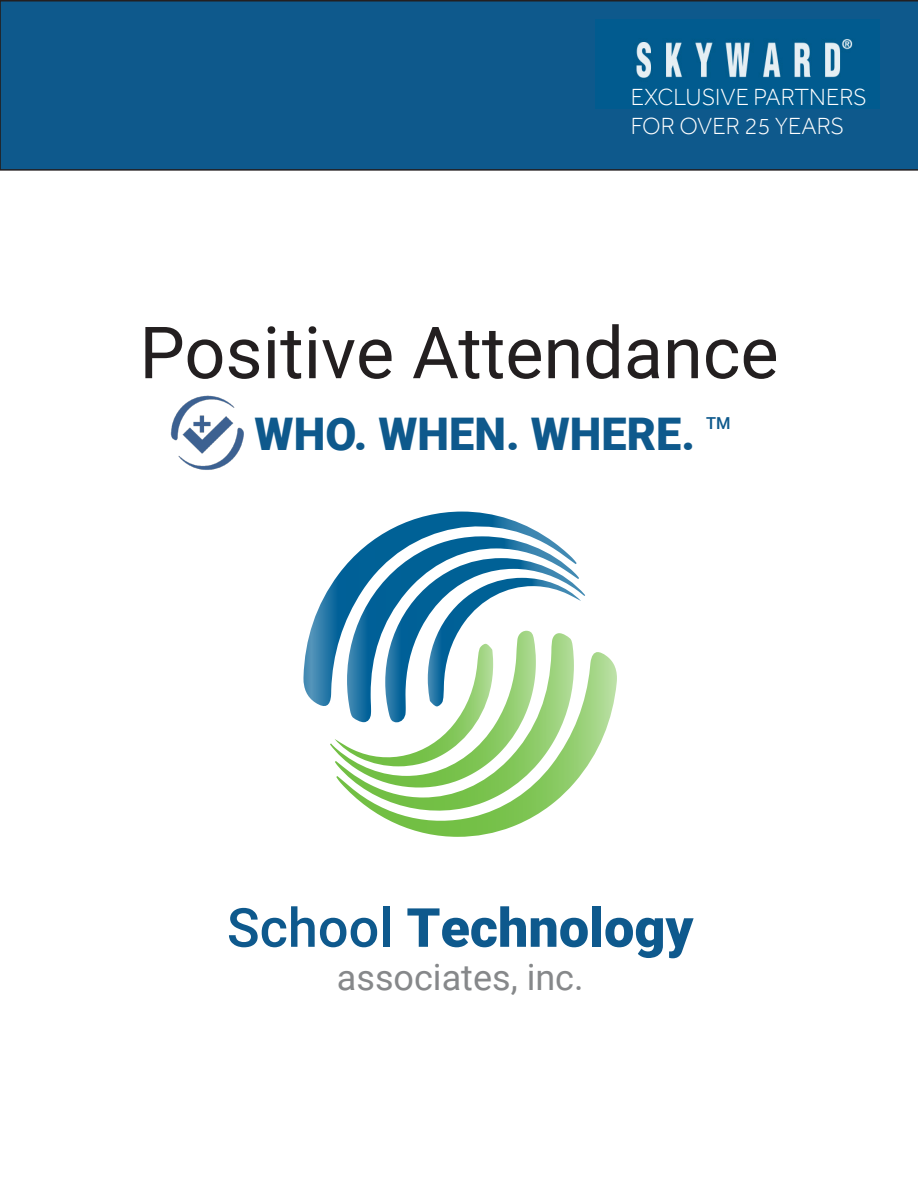
<style>
.page{position:relative;width:918px;height:1188px;background:#fff}
.page>*{position:absolute;margin:0;border:0;box-sizing:border-box;transform-origin:0 0}
.t1{font:72px "Roboto";color:#231f20}
.t2{font:900 54px "Roboto";color:#0e598d}
.t3{font:900 45px "Roboto";color:#0e598c}
.t4{font:36px "Roboto";color:#86888a}
.t5{font:300 24px "Effra";color:#fff}
.t6{font:500 16.5px "Roboto";color:#0e598c}
.s1{font-weight:500}
</style>
<div class="page">
<div style="left:0;top:0;width:918px;height:171px;background:#0e598c"></div>
<img style="left:596px;top:20px;width:284px;height:89px">
<img style="left:373px;top:657px;width:244px;height:180px">
<img style="left:345px;top:722px;width:209px;height:89px">
<img style="left:330px;top:722px;width:189px;height:66px">
<img style="left:334px;top:722px;width:151px;height:44px">
<img style="left:303px;top:511px;width:242px;height:195px">
<img style="left:347px;top:536px;width:226px;height:186px">
<img style="left:385px;top:558px;width:200px;height:164px">
<img style="left:428px;top:578px;width:153px;height:128px">
<img style="left:170px;top:395px;width:74px;height:75px">
<p class="t5" style="left:631px;top:83px;width:237px">EXCLUSIVE PARTNERS</p>
<p class="t5" style="left:631px;top:112px;width:215px">FOR OVER 25 YEARS</p>
<p class="t1" style="left:139px;top:302px;width:641px">Positive Attendance</p>
<p class="t3" style="left:255px;top:403px;width:442px">WHO. WHEN. WHERE.</p>
<p class="t6" style="left:706px;top:412px;width:26px">TM</p>
<p class="t2" style="left:227px;top:890px;width:468px"><span class="s1">School</span> Technology</p>
<p class="t4" style="left:337px;top:952px;width:248px">associates, inc.</p>
</div>
